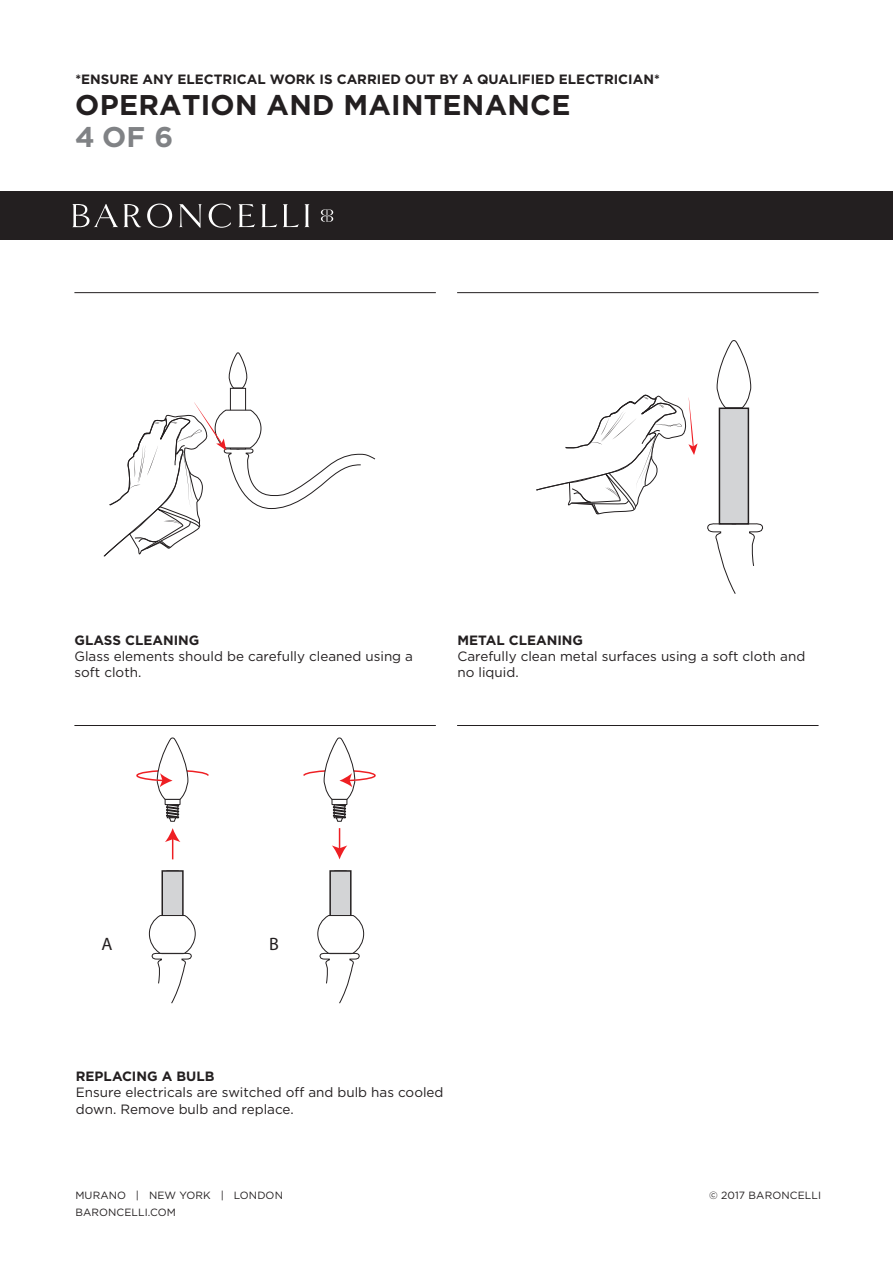
<style>
.page{position:relative;width:893px;height:1263px;background:#fff}
.page>*{position:absolute;margin:0;border:0;box-sizing:border-box;transform-origin:0 0}
.t1{font:700 28.5px "Gotham";letter-spacing:.01em;color:#231f20}
.t2{font:700 28.5px "Gotham";color:#808285}
.t3{font:18px "Myriad Pro";color:#231f20}
.t4{font:13.5px/16.2px "Gotham";color:#231f20}
.t5{font:700 13.5px "Gotham";color:#231f20}
.t6{font:10.5px/16.5px "Gotham";letter-spacing:.01em;color:#231f20}
</style>
<div class="page">
<div style="left:0;top:191px;width:893px;height:49px;background:#231f20"></div>
<hr style="left:74px;top:292px;width:362px;height:1px;background:#231f20">
<hr style="left:457px;top:292px;width:362px;height:1px;background:#231f20">
<svg style="left:72px;top:204px;width:261px;height:24px"></svg>
<hr style="left:457px;top:725px;width:362px;height:1px;background:#231f20">
<hr style="left:74px;top:725px;width:362px;height:1px;background:#231f20">
<svg style="left:536px;top:394px;width:162px;height:121px"></svg>
<svg style="left:332px;top:828px;width:15px;height:31px"></svg>
<svg style="left:303px;top:738px;width:73px;height:84px"></svg>
<svg style="left:165px;top:828px;width:15px;height:31px"></svg>
<svg style="left:136px;top:738px;width:73px;height:84px"></svg>
<svg style="left:707px;top:523px;width:56px;height:71px"></svg>
<svg style="left:717px;top:340px;width:34px;height:106px"></svg>
<div style="left:719px;top:408px;width:30px;height:117px;background:#d3d4d6;border:1px solid #231f20"></div>
<div style="left:161px;top:870px;width:23px;height:84px;background:#d3d4d6;border:1px solid #231f20"></div>
<div style="left:329px;top:870px;width:23px;height:84px;background:#d3d4d6;border:1px solid #231f20"></div>
<svg style="left:149px;top:915px;width:47px;height:89px"></svg>
<svg style="left:317px;top:915px;width:47px;height:89px"></svg>
<svg style="left:103px;top:352px;width:272px;height:205px"></svg>
<p class="t5" style="left:75px;top:71px;width:586px">*ENSURE ANY ELECTRICAL WORK IS CARRIED OUT BY A QUALIFIED ELECTRICIAN*</p>
<h1 class="t1" style="left:75px;top:88px;width:497px">OPERATION AND MAINTENANCE</h1>
<h1 class="t2" style="left:75px;top:119px;width:100px">4 OF 6</h1>
<p class="t5" style="left:75px;top:632px;width:126px">GLASS CLEANING</p>
<p class="t4" style="left:75px;top:648px;width:340px">Glass elements should be carefully cleaned using a soft cloth.</p>
<p class="t5" style="left:457px;top:632px;width:127px">METAL CLEANING</p>
<p class="t4" style="left:457px;top:648px;width:349px">Carefully clean metal surfaces using a soft cloth and no liquid.</p>
<h2 class="t3" style="left:101px;top:932px;width:13px">A</h2>
<h2 class="t3" style="left:269px;top:932px;width:11px">B</h2>
<p class="t5" style="left:76px;top:1068px;width:140px">REPLACING A BULB</p>
<p class="t4" style="left:76px;top:1084px;width:369px">Ensure electricals are switched off and bulb has cooled down. Remove bulb and replace.</p>
<p class="t6" style="left:75px;top:1187px;width:209px">MURANO | NEW YORK | LONDON<br>BARONCELLI.COM</p>
<p class="t6" style="left:709px;top:1187px;width:113px">© 2017 BARONCELLI</p>
</div>
